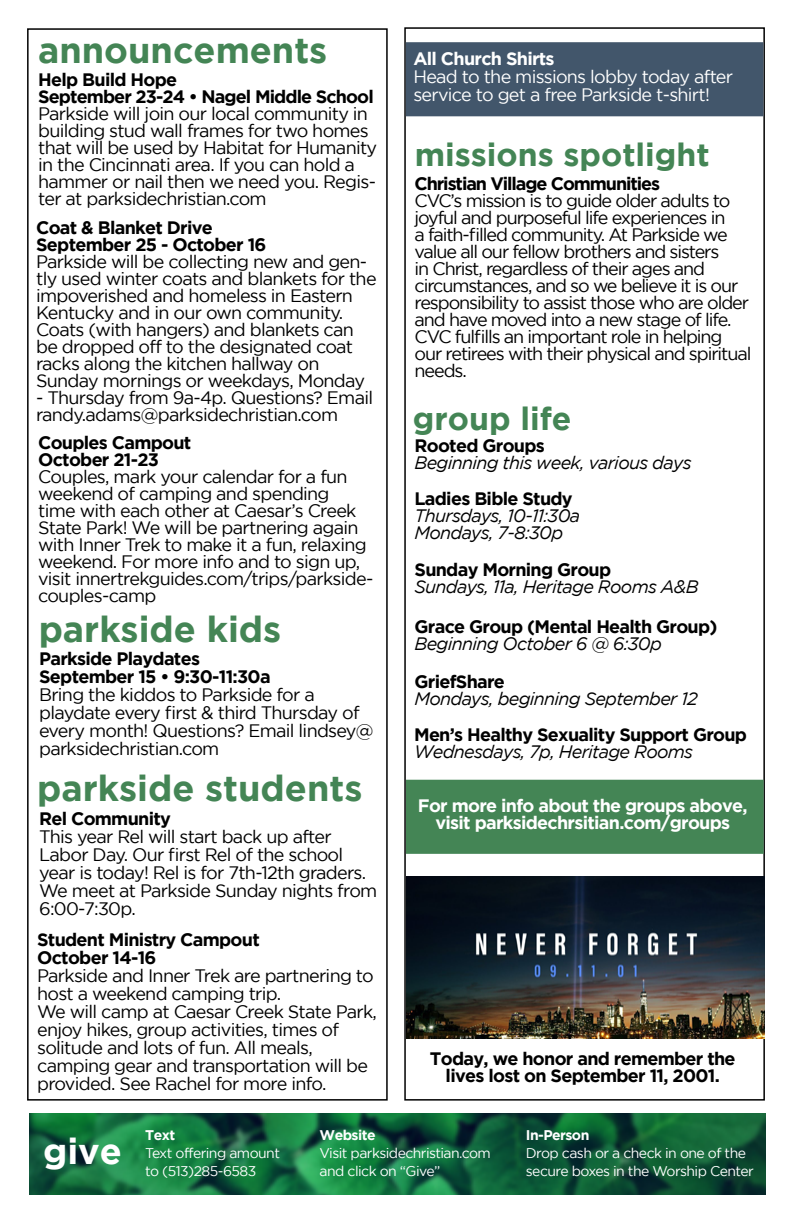
<style>
.page{position:relative;width:792px;height:1224px;background:#fff}
.page>*{position:absolute;margin:0;border:0;box-sizing:border-box;transform-origin:0 0}
.t1{font:700 36px "Gotham";color:#448555}
.t2{font:700 36px "Gotham";color:#fff}
.t3{font:700 32px "Gotham";color:#448555}
.t4{font:18px/17px "Gotham";letter-spacing:-.04em;color:#000}
.t5{font:700 18px/17px "Gotham";letter-spacing:-.04em;color:#000}
.t6{font:18px/17px "Gotham";letter-spacing:-.06em;color:#000}
.t7{font:italic 18px/17px "Gotham";letter-spacing:-.04em;color:#000}
.t8{font:700 18px/17px "Gotham";letter-spacing:-.04em;color:#fff;text-align:center}
.t9{font:18px/18px "Gotham";letter-spacing:-.04em;color:#fff}
.t10{font:700 18px "Gotham";letter-spacing:-.06em;color:#000}
.t11{font:14px/18px "Gotham";letter-spacing:-.04em;color:#fff}
.t12{font:700 14px "Gotham";letter-spacing:-.04em;color:#fff}
</style>
<div class="page">
<img style="left:30px;top:1113px;width:736px;height:82px">
<div style="left:27px;top:28px;width:361px;height:1073px;border:2px solid #000"></div>
<div style="left:406px;top:42px;width:357px;height:74px;background:#42566b;border:2px solid #42566b"></div>
<div style="left:406px;top:780px;width:358px;height:74px;background:#448555;border:2px solid #448555"></div>
<img style="left:406px;top:877px;width:359px;height:161px">
<h1 class="t1" style="left:38px;top:29px;width:291px">announcements</h1>
<p class="t5" style="left:38px;top:71px;width:337px">Help Build Hope<br>September 23-24 • Nagel Middle School</p>
<p class="t4" style="left:38px;top:105px;width:341px">Parkside will join our local community in building stud wall frames for two homes that will be used by Habitat for Humanity in the Cincinnati area. If you can hold a hammer or nail then we need you. Regis&shy;ter at parksidechristian.com</p>
<p class="t5" style="left:36px;top:218px;width:232px">Coat &amp; Blanket Drive<br>September 25 - October 16</p>
<p class="t4" style="left:36px;top:253px;width:342px">Parkside will be collecting new and gen&shy;tly used winter coats and blankets for the impoverished and homeless in Eastern Kentucky and in our own community.<br>Coats (with hangers) and blankets can be dropped off to the designated coat racks along the kitchen hallway on Sunday mornings or weekdays, Monday</p>
<p class="t4" style="left:36px;top:389px;width:338px">- Thursday from 9a-4p. Questions? Email randy.adams@parksidechristian.com</p>
<p class="t5" style="left:38px;top:434px;width:155px">Couples Campout<br>October 21-23</p>
<p class="t4" style="left:38px;top:468px;width:337px">Couples, mark your calendar for a fun weekend of camping and spending<br>time with each other at Caesar’s Creek State Park! We will be partnering again with Inner Trek to make it a fun, relaxing weekend. For more info and to sign up, visit innertrekguides.com/trips/parkside&shy;couples-camp</p>
<h1 class="t1" style="left:39px;top:608px;width:244px">parkside kids</h1>
<p class="t5" style="left:39px;top:649px;width:233px;line-height:18px">Parkside Playdates<br>September 15 • 9:30-11:30a</p>
<p class="t4" style="left:39px;top:685px;width:336px;line-height:18px">Bring the kiddos to Parkside for a playdate every first &amp; third Thursday of every month! Questions? Email lindsey@ parksidechristian.com</p>
<h1 class="t1" style="left:37px;top:768px;width:327px">parkside students</h1>
<p class="t5" style="left:39px;top:810px;width:133px">Rel Community</p>
<p class="t4" style="left:39px;top:827px;width:340px;line-height:18px">This year Rel will start back up after Labor Day. Our first Rel of the school year is today! Rel is for 7th-12th graders.<br>We meet at Parkside Sunday nights from 6:00-7:30p.</p>
<p class="t5" style="left:37px;top:930px;width:224px;line-height:18px">Student Ministry Campout<br>October 14-16</p>
<p class="t4" style="left:37px;top:967px;width:341px;line-height:18px">Parkside and Inner Trek are partnering to host a weekend camping trip.<br>We will camp at Caesar Creek State Park, enjoy hikes, group activities, times of solitude and lots of fun. All meals, camping gear and transportation will be provided. See Rachel for more info.</p>
<p class="t8" style="left:413px;top:50px;width:143px">All Church Shirts</p>
<p class="t9" style="left:413px;top:68px;width:321px">Head to the missions lobby today after service to get a free Parkside t-shirt!</p>
<h2 class="t3" style="left:415px;top:136px;width:297px">missions spotlight</h2>
<p class="t10" style="left:415px;top:173px;width:247px">Christian Village Communities</p>
<p class="t6" style="left:415px;top:192px;width:338px">CVC’s mission is to guide older adults to joyful and purposeful life experiences in<br>a faith-filled community. At Parkside we value all our fellow brothers and sisters<br>in Christ, regardless of their ages and circumstances, and so we believe it is our responsibility to assist those who are older and have moved into a new stage of life.<br>CVC fulfills an important role in helping our retirees with their physical and spiritual needs.</p>
<h2 class="t3" style="left:413px;top:400px;width:160px">group life</h2>
<p class="t5" style="left:415px;top:437px;width:132px">Rooted Groups</p>
<p class="t7" style="left:415px;top:454px;width:279px">Beginning this week, various days</p>
<p class="t5" style="left:415px;top:490px;width:160px">Ladies Bible Study</p>
<p class="t7" style="left:415px;top:508px;width:167px">Thursdays, 10-11:30a<br>Mondays, 7-8:30p</p>
<p class="t5" style="left:415px;top:561px;width:198px">Sunday Morning Group</p>
<p class="t7" style="left:415px;top:579px;width:286px">Sundays, 11a, Heritage Rooms A&amp;B</p>
<p class="t5" style="left:415px;top:618px;width:305px">Grace Group (Mental Health Group)</p>
<p class="t7" style="left:415px;top:635px;width:249px">Beginning October 6 @ 6:30p</p>
<p class="t5" style="left:415px;top:673px;width:92px">GriefShare</p>
<p class="t7" style="left:415px;top:691px;width:285px">Mondays, beginning September 12</p>
<p class="t5" style="left:414px;top:726px;width:335px">Men’s Healthy Sexuality Support Group</p>
<p class="t7" style="left:414px;top:743px;width:281px">Wednesdays, 7p, Heritage Rooms</p>
<p class="t8" style="left:418px;top:797px;width:331px">For more info about the groups above, visit parksidechrsitian.com/groups</p>
<p class="t5" style="left:430px;top:1049px;width:307px;text-align:center">Today, we honor and remember the lives lost on September 11, 2001.</p>
<h1 class="t2" style="left:43px;top:1130px;width:80px">give</h1>
<p class="t12" style="left:145px;top:1127px;width:31px">Text</p>
<p class="t11" style="left:145px;top:1144px;width:136px">Text offering amount to (513)285-6583</p>
<p class="t12" style="left:320px;top:1127px;width:58px">Website</p>
<p class="t11" style="left:320px;top:1144px;width:173px">Visit parksidechristian.com and click on “Give”</p>
<p class="t12" style="left:526px;top:1127px;width:65px">In-Person</p>
<p class="t11" style="left:526px;top:1144px;width:229px">Drop cash or a check in one of the secure boxes in the Worship Center</p>
</div>
